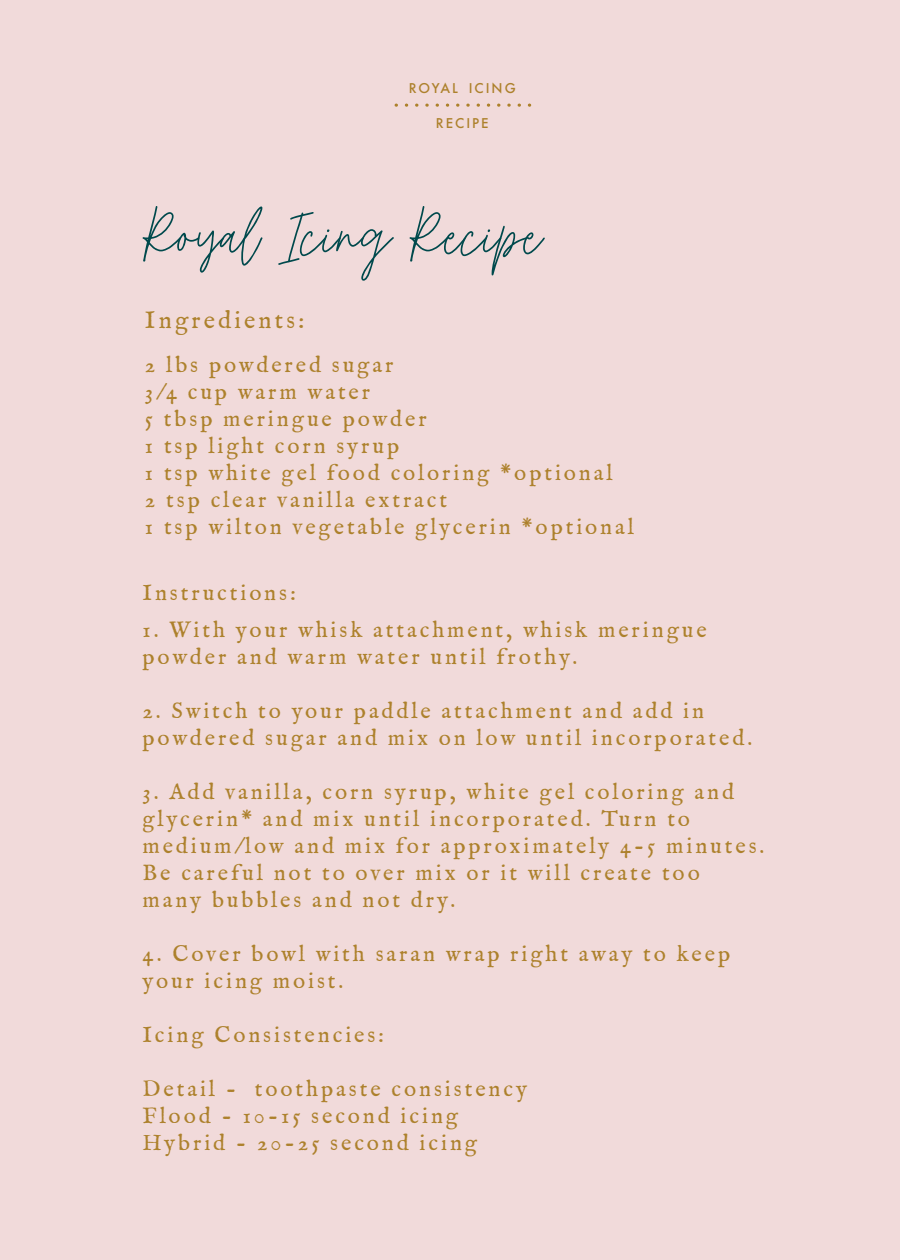
<style>
.page{position:relative;width:900px;height:1260px;background:#f1dada}
.page>*{position:absolute;margin:0;border:0;box-sizing:border-box;transform-origin:0 0}
.t1{font:70px "Moon Time 2";color:#00494c}
.t2{font:24.5px "IM FELL English PRO Roman";letter-spacing:.13em;color:#ad812c}
.t3{font:22.5px/27px "IM FELL English PRO Roman";letter-spacing:.13em;color:#ad812c}
.t4{font:500 13px "Futura";letter-spacing:.15em;color:#ad812c}
</style>
<div class="page">
<svg style="left:396px;top:104px;width:136px;height:3px"></svg>
<p class="t4" style="left:409px;top:79px;width:108px">ROYAL ICING</p>
<p class="t4" style="left:436px;top:114px;width:54px">RECIPE</p>
<h1 class="t1" style="left:143px;top:197px;width:401px">Royal Icing Recipe</h1>
<p class="t2" style="left:145px;top:305px;width:161px">Ingredients:</p>
<p class="t3" style="left:145px;top:351px;width:491px">2 lbs powdered sugar<br>3/4 cup warm water<br>5 tbsp meringue powder<br>1 tsp light corn syrup<br>1 tsp white gel food coloring *optional<br>2 tsp clear vanilla extract<br>1 tsp wilton vegetable glycerin *optional</p>
<p class="t3" style="left:142px;top:579px;width:155px">Instructions:</p>
<p class="t3" style="left:142px;top:616px;width:566px">1. With your whisk attachment, whisk meringue powder and warm water until frothy.</p>
<p class="t3" style="left:142px;top:697px;width:611px">2. Switch to your paddle attachment and add in powdered sugar and mix on low until incorporated.</p>
<p class="t3" style="left:142px;top:778px;width:623px">3. Add vanilla, corn syrup, white gel coloring and glycerin* and mix until incorporated. Turn to medium/low and mix for approximately 4-5 minutes.<br>Be careful not to over mix or it will create too<br>many bubbles and not dry.</p>
<p class="t3" style="left:142px;top:940px;width:589px">4. Cover bowl with saran wrap right away to keep your icing moist.</p>
<p class="t3" style="left:142px;top:1022px;width:243px">Icing Consistencies:</p>
<p class="t3" style="left:142px;top:1076px;width:386px">Detail - toothpaste consistency<br>Flood - 10-15 second icing<br>Hybrid - 20-25 second icing</p>
</div>
